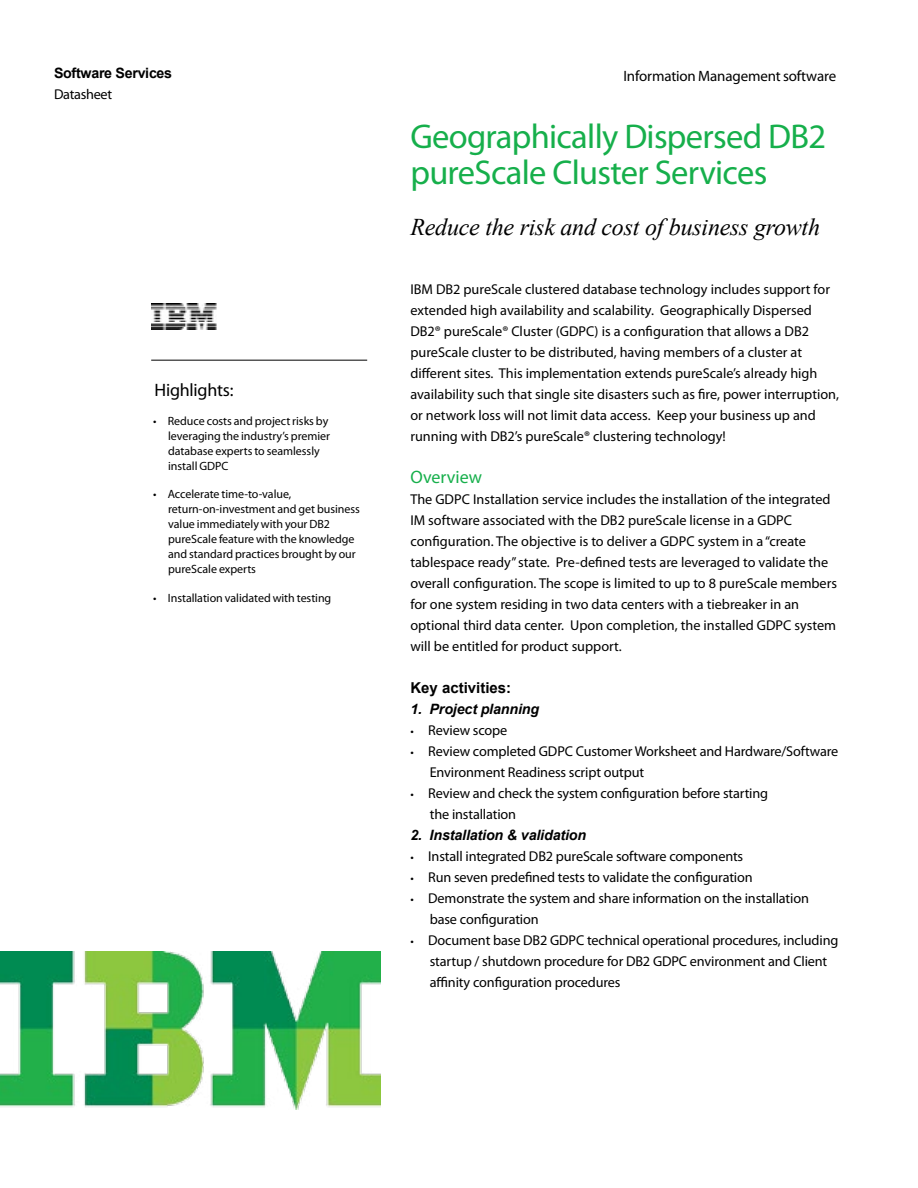
<style>
.page{position:relative;width:918px;height:1188px;background:#fff}
.page>*{position:absolute;margin:0;border:0;box-sizing:border-box;transform-origin:0 0}
.t1{font:34.5px/36px "Myriad Pro";letter-spacing:-.02em;color:#16af4b}
.t2{font:italic 24px "Times New Roman";letter-spacing:-.01em;color:#000}
.t3{font:18px "Myriad Pro";letter-spacing:-.015em;color:#000}
.t4{font:18px "Myriad Pro";color:#16af4b}
.t5{font:15px "Myriad Pro";letter-spacing:-.01em;color:#000}
.t6{font:700 15px "Arial";color:#000}
.t7{font:14.25px/21px "Myriad Pro";color:#000}
.t8{font:italic 700 14.25px "Arial";letter-spacing:-.01em;color:#000}
.t9{font:700 14.25px "Arial";letter-spacing:-.02em;color:#000}
.t10{font:14.25px "Myriad Pro";letter-spacing:-.02em;color:#000}
.t11{font:12px/15px "Myriad Pro";letter-spacing:-.005em;color:#000}
.s1{font-size:12px}
</style>
<div class="page">
<hr style="left:151px;top:360px;width:216px;height:1px;background:#000">
<img style="left:0;top:952px;width:381px;height:158px">
<img style="left:151px;top:304px;width:66px;height:26px">
<p class="t9" style="left:54px;top:64px;width:120px">Software Services</p>
<p class="t10" style="left:54px;top:86px;width:60px">Datasheet</p>
<p class="t3" style="left:154px;top:379px;width:80px">Highlights:</p>
<p class="t11" style="left:168px;top:413px;width:163px;text-indent:-15px">• Reduce costs and project risks by leveraging the industry’s premier database experts to seamlessly install GDPC</p>
<p class="t11" style="left:168px;top:486px;width:193px;text-indent:-15px">• Accelerate time-to-value, return-on-investment and get business value immediately with your DB2 pureScale feature with the knowledge and standard practices brought by our pureScale experts</p>
<p class="t11" style="left:153px;top:590px;width:180px">• Installation validated with testing</p>
<p class="t5" style="left:623px;top:67px;width:214px">Information Management software</p>
<h1 class="t1" style="left:410px;top:118px;width:417px">Geographically Dispersed DB2 pureScale Cluster Services</h1>
<h2 class="t2" style="left:410px;top:210px;width:411px">Reduce the risk and cost of business growth</h2>
<p class="t7" style="left:410px;top:279px;width:430px">IBM DB2 pureScale clustered database technology includes support for extended high availability and scalability. Geographically Dispersed DB2® pureScale® Cluster (GDPC) is a configuration that allows a DB2 pureScale cluster to be distributed, having members of a cluster at different sites. This implementation extends pureScale’s already high availability such that single site disasters such as fire, power interruption, or network loss will not limit data access. Keep your business up and running with DB2’s pureScale® clustering technology!</p>
<p class="t4" style="left:410px;top:466px;width:73px">Overview</p>
<p class="t7" style="left:410px;top:489px;width:428px">The GDPC Installation service includes the installation of the integrated IM software associated with the DB2 pureScale license in a GDPC configuration. The objective is to deliver a GDPC system in a “create tablespace ready” state. Pre-defined tests are leveraged to validate the overall configuration. The scope is limited to up to 8 pureScale members for one system residing in two data centers with a tiebreaker in an optional third data center. Upon completion, the installed GDPC system will be entitled for product support.</p>
<p class="t6" style="left:410px;top:678px;width:102px">Key activities:</p>
<p class="t8" style="left:410px;top:700px;width:130px">1. Project planning</p>
<p class="t7" style="left:410px;top:720px;width:98px"><span class="s1">•</span> Review scope</p>
<p class="t7" style="left:430px;top:741px;width:410px;text-indent:-19px"><span class="s1">•</span> Review completed GDPC Customer Worksheet and Hardware/Software<br>Environment Readiness script output</p>
<p class="t7" style="left:430px;top:783px;width:340px;text-indent:-19px"><span class="s1">•</span> Review and check the system configuration before starting the installation</p>
<p class="t8" style="left:410px;top:826px;width:177px">2. Installation &amp; validation</p>
<p class="t7" style="left:410px;top:846px;width:334px"><span class="s1">•</span> Install integrated DB2 pureScale software components</p>
<p class="t7" style="left:410px;top:867px;width:344px"><span class="s1">•</span> Run seven predefined tests to validate the configuration</p>
<p class="t7" style="left:430px;top:888px;width:381px;text-indent:-19px"><span class="s1">•</span> Demonstrate the system and share information on the installation base configuration</p>
<p class="t7" style="left:430px;top:930px;width:410px;text-indent:-19px"><span class="s1">•</span> Document base DB2 GDPC technical operational procedures, including startup / shutdown procedure for DB2 GDPC environment and Client affinity configuration procedures</p>
</div>
